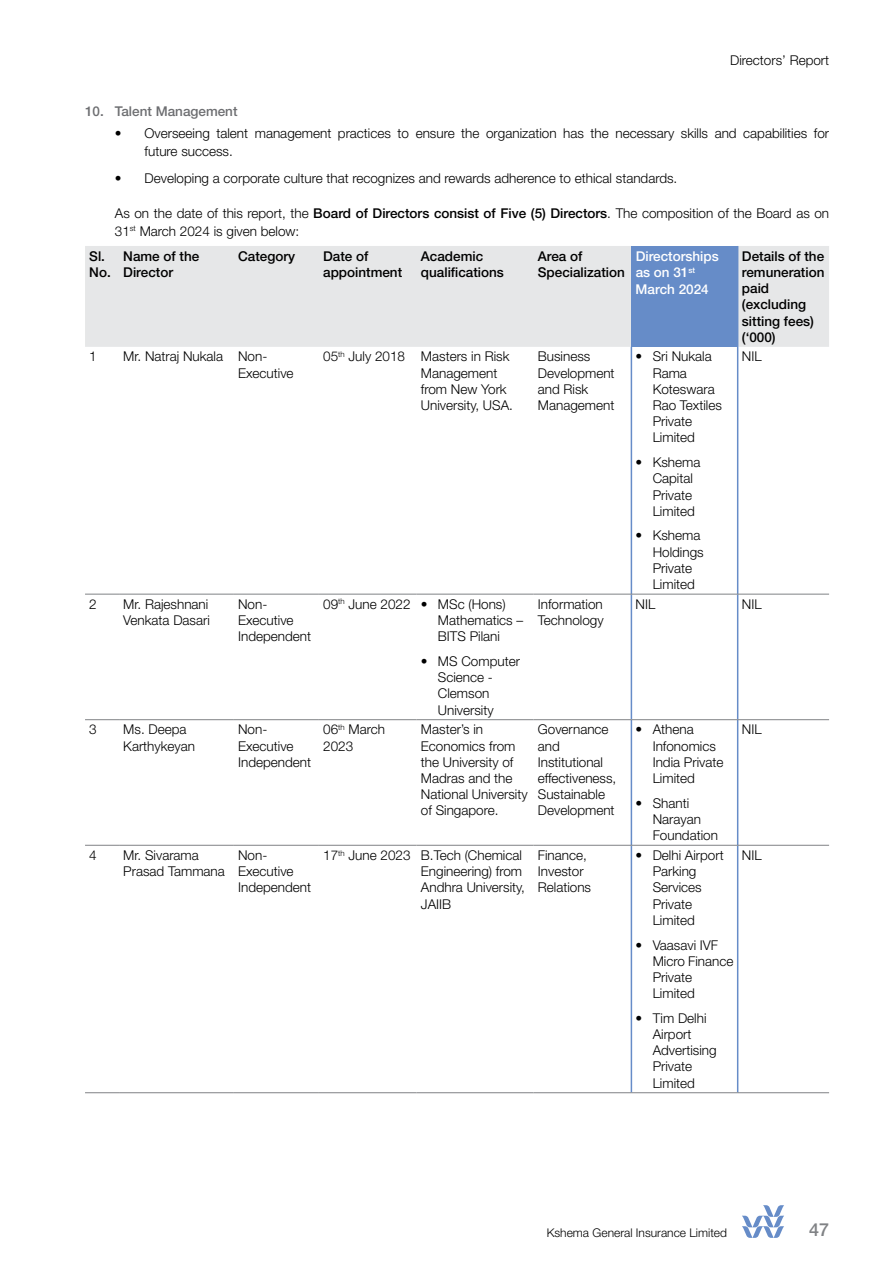
<style>
.page{position:relative;width:893px;height:1263px;background:#fff}
.page>*{position:absolute;margin:0;border:0;box-sizing:border-box;transform-origin:0 0}
.t1{font:500 18px "Helvetica Neue LT Std";color:#808285}
.t2{font:300 13.5px/16.2px "Helvetica Neue LT Std";color:#000}
.t3{font:500 13.5px/16.2px "Helvetica Neue LT Std";color:#000}
.t4{font:500 13.5px/16.5px "Helvetica Neue LT Std";color:#fff}
.t5{font:500 13.5px "Helvetica Neue LT Std";color:#6d6e71}
.t6{font:300 12px "Helvetica Neue LT Std";color:#000}
.s1{font-weight:500}
</style>
<div class="page">
<svg style="left:742px;top:1205px;width:42px;height:33px"></svg>
<div style="left:85px;top:246px;width:744px;height:101px;background:#e6e7e8"></div>
<div style="left:631px;top:246px;width:107px;height:101px;background:#668cc8"></div>
<hr style="left:631px;top:347px;width:1px;height:247px;background:#668cc8">
<hr style="left:737px;top:347px;width:1px;height:247px;background:#668cc8">
<hr style="left:631px;top:594px;width:1px;height:125px;background:#668cc8">
<hr style="left:737px;top:594px;width:1px;height:125px;background:#668cc8">
<hr style="left:631px;top:720px;width:1px;height:125px;background:#668cc8">
<hr style="left:737px;top:720px;width:1px;height:125px;background:#668cc8">
<hr style="left:631px;top:845px;width:1px;height:247px;background:#668cc8">
<hr style="left:737px;top:845px;width:1px;height:247px;background:#668cc8">
<hr style="left:85px;top:1092px;width:34px;height:1px;background:#808285">
<hr style="left:119px;top:1092px;width:115px;height:1px;background:#808285">
<hr style="left:234px;top:1092px;width:85px;height:1px;background:#808285">
<hr style="left:319px;top:1092px;width:98px;height:1px;background:#808285">
<hr style="left:417px;top:1092px;width:117px;height:1px;background:#808285">
<hr style="left:534px;top:1092px;width:97px;height:1px;background:#808285">
<hr style="left:738px;top:1092px;width:91px;height:1px;background:#808285">
<hr style="left:85px;top:594px;width:34px;height:1px;background:#808285">
<hr style="left:631px;top:1092px;width:107px;height:1px;background:#808285">
<hr style="left:119px;top:594px;width:115px;height:1px;background:#808285">
<hr style="left:234px;top:594px;width:85px;height:1px;background:#808285">
<hr style="left:319px;top:594px;width:98px;height:1px;background:#808285">
<hr style="left:417px;top:594px;width:117px;height:1px;background:#808285">
<hr style="left:534px;top:594px;width:97px;height:1px;background:#808285">
<hr style="left:631px;top:594px;width:107px;height:1px;background:#808285">
<hr style="left:738px;top:594px;width:91px;height:1px;background:#808285">
<hr style="left:85px;top:719px;width:34px;height:1px;background:#808285">
<hr style="left:119px;top:719px;width:115px;height:1px;background:#808285">
<hr style="left:234px;top:719px;width:85px;height:1px;background:#808285">
<hr style="left:319px;top:719px;width:98px;height:1px;background:#808285">
<hr style="left:417px;top:719px;width:117px;height:1px;background:#808285">
<hr style="left:534px;top:719px;width:97px;height:1px;background:#808285">
<hr style="left:631px;top:719px;width:107px;height:1px;background:#808285">
<hr style="left:738px;top:719px;width:91px;height:1px;background:#808285">
<hr style="left:85px;top:845px;width:34px;height:1px;background:#808285">
<hr style="left:119px;top:845px;width:115px;height:1px;background:#808285">
<hr style="left:234px;top:845px;width:85px;height:1px;background:#808285">
<hr style="left:319px;top:845px;width:98px;height:1px;background:#808285">
<hr style="left:417px;top:845px;width:117px;height:1px;background:#808285">
<hr style="left:534px;top:845px;width:97px;height:1px;background:#808285">
<hr style="left:631px;top:845px;width:107px;height:1px;background:#808285">
<hr style="left:738px;top:845px;width:91px;height:1px;background:#808285">
<p class="t2" style="left:730px;top:51px;width:101px">Directors’ Report</p>
<p class="t5" style="left:85px;top:103px;width:154px">10. Talent Management</p>
<p class="t2" style="left:145px;top:124px;width:686px;line-height:18px;text-indent:-30px">• Overseeing talent management practices to ensure the organization has the necessary skills and capabilities for future success.</p>
<p class="t2" style="left:115px;top:169px;width:564px">• Developing a corporate culture that recognizes and rewards adherence to ethical standards.</p>
<p class="t2" style="left:115px;top:204px;width:716px;line-height:18px">As on the date of this report, the <span class="s1">Board of Directors consist of Five (5) Directors</span>. The composition of the Board as on<br>31<sup>st</sup> March 2024 is given below:</p>
<p class="t3" style="left:89px;top:248px;width:23px">Sl.<br>No.</p>
<p class="t3" style="left:123px;top:248px;width:78px">Name of the<br>Director</p>
<p class="t3" style="left:238px;top:248px;width:59px">Category</p>
<p class="t3" style="left:323px;top:248px;width:81px">Date of appointment</p>
<p class="t3" style="left:421px;top:248px;width:85px">Academic qualifications</p>
<p class="t3" style="left:538px;top:248px;width:89px">Area of<br>Specialization</p>
<p class="t4" style="left:636px;top:248px;width:85px">Directorships as on 31<sup>st<br></sup>March 2024</p>
<p class="t3" style="left:742px;top:248px;width:84px">Details of the remuneration paid (excluding sitting fees) (‘000)</p>
<p class="t2" style="left:89px;top:348px;width:9px">1</p>
<p class="t2" style="left:238px;top:348px;width:57px;text-indent:-115px">Mr. Natraj Nukala Non-<br>Executive</p>
<p class="t2" style="left:421px;top:348px;width:94px;text-indent:-98px">05<sup>th</sup> July 2018 Masters in Risk<br>Management from New York<br>University, USA.</p>
<p class="t2" style="left:538px;top:348px;width:78px">Business<br>Development and Risk<br>Management</p>
<p class="t2" style="left:653px;top:348px;width:71px;text-indent:-17px">• Sri Nukala<br>Rama<br>Koteswara<br>Rao Textiles<br>Private<br>Limited</p>
<p class="t2" style="left:653px;top:454px;width:49px;text-indent:-17px">• Kshema<br>Capital<br>Private<br>Limited</p>
<p class="t2" style="left:653px;top:527px;width:53px;text-indent:-17px">• Kshema<br>Holdings<br>Private<br>Limited</p>
<p class="t2" style="left:742px;top:348px;width:21px">NIL</p>
<p class="t2" style="left:89px;top:596px;width:9px">2</p>
<p class="t2" style="left:123px;top:596px;width:88px">Mr. Rajeshnani<br>Venkata Dasari</p>
<p class="t2" style="left:238px;top:596px;width:75px">Non-<br>Executive<br>Independent</p>
<p class="t2" style="left:438px;top:596px;width:87px;text-indent:-115px">09<sup>th</sup> June 2022 • MSc (Hons)<br>Mathematics –<br>BITS Pilani</p>
<p class="t2" style="left:438px;top:653px;width:84px;text-indent:-17px">• MS Computer<br>Science -<br>Clemson<br>University</p>
<p class="t2" style="left:538px;top:596px;width:67px">Information<br>Technology</p>
<p class="t2" style="left:636px;top:596px;width:21px">NIL</p>
<p class="t2" style="left:742px;top:596px;width:21px">NIL</p>
<p class="t2" style="left:89px;top:721px;width:9px">3</p>
<p class="t2" style="left:123px;top:721px;width:73px">Ms. Deepa<br>Karthykeyan</p>
<p class="t2" style="left:238px;top:721px;width:75px">Non-<br>Executive<br>Independent</p>
<p class="t2" style="left:323px;top:721px;width:63px">06<sup>th</sup> March<br>2023</p>
<p class="t2" style="left:421px;top:721px;width:108px">Master’s in<br>Economics from the University of<br>Madras and the<br>National University of Singapore.</p>
<p class="t2" style="left:538px;top:721px;width:80px">Governance and<br>Institutional effectiveness,<br>Sustainable<br>Development</p>
<p class="t2" style="left:653px;top:721px;width:72px;text-indent:-17px">• Athena<br>Infonomics<br>India Private<br>Limited</p>
<p class="t2" style="left:653px;top:794px;width:67px;text-indent:-17px">• Shanti<br>Narayan<br>Foundation</p>
<p class="t2" style="left:89px;top:847px;width:9px">4</p>
<p class="t2" style="left:123px;top:847px;width:103px">Mr. Sivarama<br>Prasad Tammana</p>
<p class="t2" style="left:238px;top:847px;width:75px">Non-<br>Executive<br>Independent</p>
<p class="t2" style="left:421px;top:847px;width:106px;text-indent:-98px">17<sup>th</sup> June 2023 B.Tech (Chemical<br>Engineering) from<br>Andhra University,<br>JAIIB</p>
<p class="t2" style="left:538px;top:847px;width:55px">Finance,<br>Investor<br>Relations</p>
<p class="t2" style="left:653px;top:847px;width:73px;text-indent:-17px">• Delhi Airport<br>Parking<br>Services<br>Private<br>Limited</p>
<p class="t2" style="left:653px;top:936px;width:82px;text-indent:-17px">• Vaasavi IVF<br>Micro Finance<br>Private<br>Limited</p>
<p class="t2" style="left:653px;top:1010px;width:66px;text-indent:-17px">• Tim Delhi<br>Airport<br>Advertising<br>Private<br>Limited</p>
<p class="t2" style="left:742px;top:721px;width:21px">NIL</p>
<p class="t2" style="left:742px;top:847px;width:21px">NIL</p>
<p class="t6" style="left:547px;top:1225px;width:182px">Kshema General Insurance Limited</p>
<h1 class="t1" style="left:809px;top:1219px;width:22px">47</h1>
</div>
